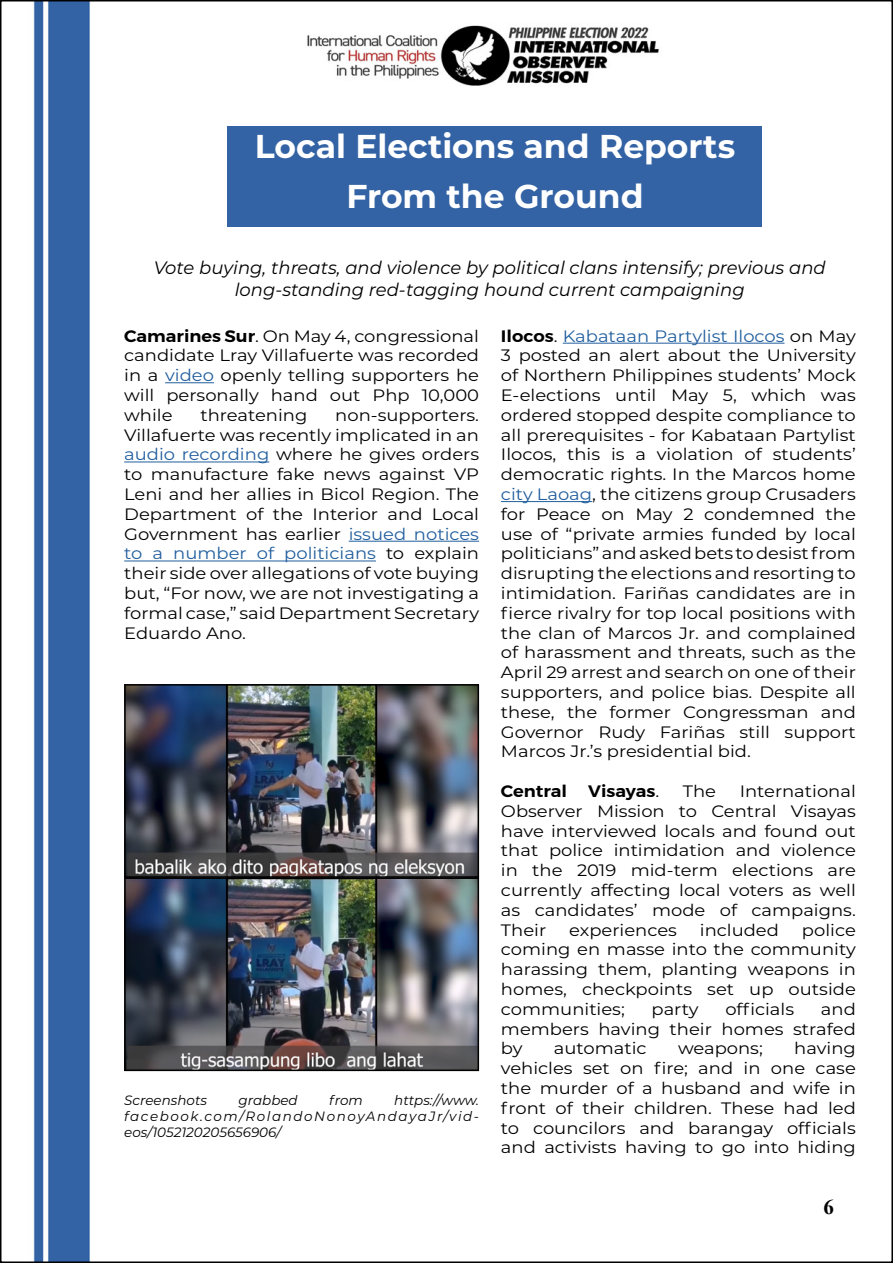
<style>
.page{position:relative;width:893px;height:1263px;background:#fff}
.page>*{position:absolute;margin:0;border:0;box-sizing:border-box;transform-origin:0 0}
.t1{font:700 33px "Montserrat";color:#fff}
.t2{font:700 21px "Times New Roman";color:#000}
.t3{font:italic 18px/21.6px "Montserrat";color:#000;text-align:center}
.t4{font:16.5px/19.8px "Montserrat";color:#000;text-align:justify;scale:1.09 1}
.t5{font:600 16.5px "Montserrat";color:#000;scale:1.09 1}
.t6{font:italic 13.5px/16.2px "Montserrat";color:#000;text-align:justify}
.s1{font-weight:600}
.s2{color:#215e9e}
.s3{font-weight:400}
</style>
<div class="page">
<img style="left:33px;top:3px;width:752px;height:1257px">
<hr style="left:563px;top:343px;width:221px;height:1px;background:#215e9e">
<hr style="left:501px;top:501px;width:91px;height:1px;background:#215e9e">
<div style="left:228px;top:126px;width:534px;height:50px;background:#3363a4"></div>
<hr style="left:165px;top:382px;width:49px;height:1px;background:#215e9e">
<hr style="left:124px;top:462px;width:145px;height:1px;background:#215e9e">
<hr style="left:349px;top:541px;width:130px;height:1px;background:#215e9e">
<hr style="left:124px;top:561px;width:252px;height:1px;background:#215e9e">
<div style="left:228px;top:176px;width:534px;height:51px;background:#3363a4"></div>
<img style="left:127px;top:687px;width:349px;height:188px">
<div style="left:124px;top:684px;width:355px;height:194px;border:2px solid #000"></div>
<img style="left:127px;top:880px;width:349px;height:188px">
<div style="left:124px;top:877px;width:355px;height:194px;border:2px solid #000"></div>
<h1 class="t1" style="left:255px;top:122px;width:482px">Local Elections and Reports</h1>
<h1 class="t1" style="left:346px;top:173px;width:299px">From the Ground</h1>
<p class="t3" style="left:154px;top:256px;width:673px">Vote buying, threats, and violence by political clans intensify; previous and long-standing red-tagging hound current campaigning</p>
<p class="t4" style="left:124px;top:325px;width:327px"><span class="s1">Camarines Sur</span>. On May 4, congressional candidate Lray Villafuerte was recorded in a <span class="s2">video</span> openly telling supporters he will personally hand out Php 10,000 while</p>
<p class="t4" style="left:200px;top:404px;width:100px">threatening</p>
<p class="t4" style="left:124px;top:404px;width:327px;text-indent:211px">non-supporters.<br>Villafuerte was recently implicated in an <span class="s2">audio recording</span> where he gives orders to manufacture fake news against VP Leni and her allies in Bicol Region. The Department of the Interior and Local Government has earlier <span class="s2">issued notices to a number of politicians</span> to explain their side over allegations of vote buying but, “For now, we are not investigating a formal case,” said Department Secretary Eduardo Ano.</p>
<p class="t6" style="left:124px;top:1091px;width:356px;text-indent:270px">https://www. facebook.com/RolandoNonoyAndayaJr/vid&shy;eos/1052120205656906/</p>
<p class="t6" style="left:124px;top:1091px;width:84px">Screenshots</p>
<p class="t6" style="left:239px;top:1091px;width:61px">grabbed</p>
<p class="t6" style="left:329px;top:1091px;width:35px">from</p>
<p class="t4" style="left:501px;top:325px;width:327px"><span class="s1">Ilocos</span>. <span class="s2">Kabataan Partylist Ilocos</span> on May 3 posted an alert about the University of Northern Philippines students’ Mock E-elections until May 5, which was ordered stopped despite compliance to all prerequisites - for Kabataan Partylist Ilocos, this is a violation of students’ democratic rights. In the Marcos home <span class="s2">city Laoag</span>, the citizens group Crusaders for Peace on May 2 condemned the use of “private armies funded by local politicians” and asked bets to desist from disrupting the elections and resorting to intimidation. Fariñas candidates are in fierce rivalry for top local positions with the clan of Marcos Jr. and complained of harassment and threats, such as the April 29 arrest and search on one of their supporters, and police bias. Despite all these, the former Congressman and Governor Rudy Fariñas still support Marcos Jr.’s presidential bid.</p>
<p class="t5" style="left:501px;top:778px;width:62px">Central</p>
<p class="t5" style="left:588px;top:778px;width:67px">Visayas<span class="s3">.</span></p>
<p class="t4" style="left:683px;top:781px;width:32px">The</p>
<p class="t4" style="left:501px;top:781px;width:327px;text-indent:239px">International Observer Mission to Central Visayas have interviewed locals and found out that police intimidation and violence in the 2019 mid-term elections are currently affecting local voters as well as candidates’ mode of campaigns.<br>Their</p>
<p class="t4" style="left:501px;top:919px;width:327px;text-indent:301px">police coming en masse into the community harassing them, planting weapons in homes, checkpoints set up outside communities;</p>
<p class="t4" style="left:569px;top:919px;width:100px">experiences</p>
<p class="t4" style="left:700px;top:919px;width:74px">included</p>
<p class="t4" style="left:652px;top:998px;width:45px">party</p>
<p class="t4" style="left:725px;top:998px;width:65px">officials</p>
<p class="t4" style="left:501px;top:998px;width:327px;text-indent:320px">and members having their homes strafed by</p>
<p class="t4" style="left:501px;top:1038px;width:327px;text-indent:293px">having vehicles set on fire; and in one case the murder of a husband and wife in front of their children. These had led to councilors and barangay officials and activists having to go into hiding</p>
<p class="t4" style="left:554px;top:1038px;width:87px">automatic</p>
<p class="t4" style="left:678px;top:1038px;width:79px">weapons;</p>
<p class="t2" style="left:823px;top:1192px;width:12px">6</p>
</div>
